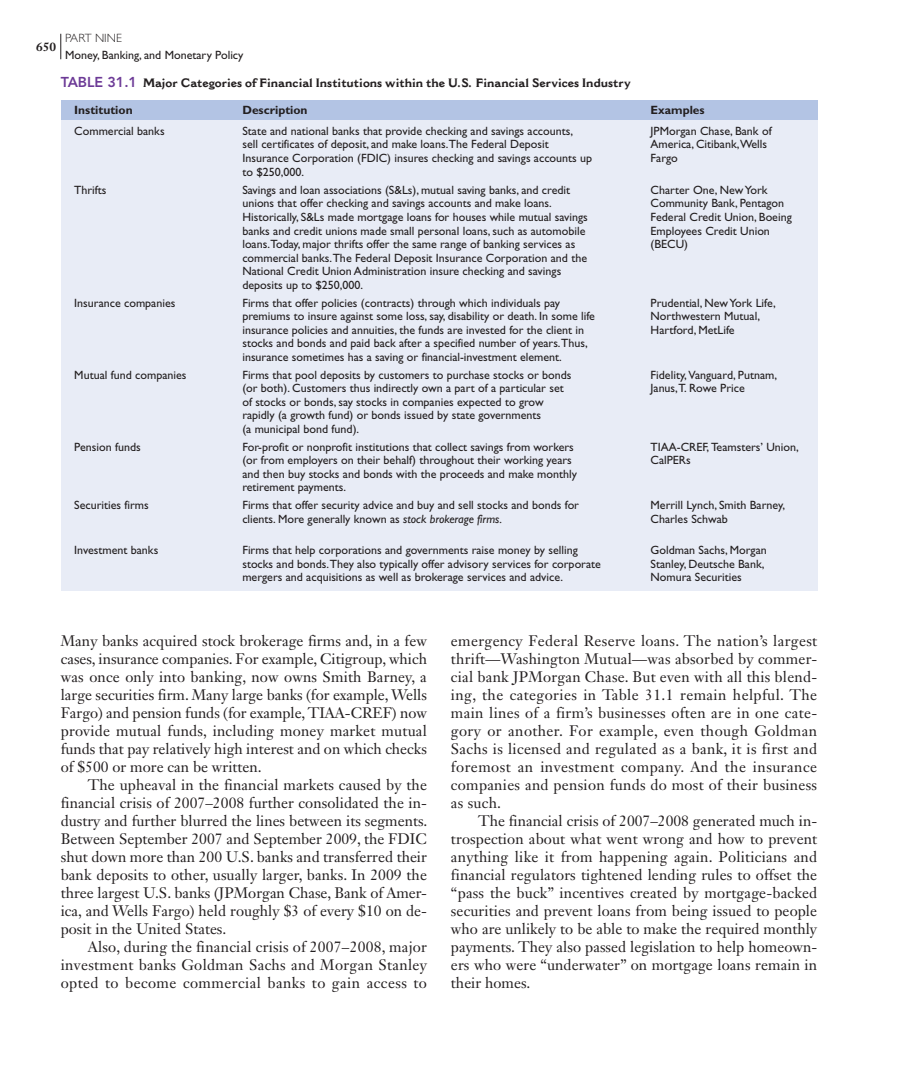
<style>
.page{position:relative;width:905px;height:1067px;background:#fff}
.page>*{position:absolute;margin:0;border:0;box-sizing:border-box;transform-origin:0 0}
.t1{font:15px/18px "Janson Text LT Std";letter-spacing:.005em;color:#231f20;text-align:justify}
.t2{font:12px/13.5px "Gill Sans Std";color:#231f20}
.t3{font:700 12px "Cantoria MT Std";color:#231f20}
.t4{font:700 12px "Gill Sans Std";color:#231f20}
.t5{font:300 12px "Gill Sans Std";color:#231f20}
.t6{font:700 12px "Janson Text LT Std";color:#231f20}
.s1{font-family:"Avenir LT Std";font-weight:800;font-size:14.25px;color:#6c3a96}
.s2{font-style:italic}
</style>
<div class="page">
<svg style="left:60px;top:34px;width:1px;height:25px"></svg>
<div style="left:61px;top:118px;width:756px;height:472px;background:#e8ecf6"></div>
<div style="left:61px;top:101px;width:756px;height:19px;background:#b3c4e4"></div>
<p class="t6" style="left:36px;top:42px;width:22px">650</p>
<p class="t5" style="left:65px;top:33px;width:58px">PART NINE</p>
<p class="t2" style="left:65px;top:49px;width:180px">Money, Banking, and Monetary Policy</p>
<p class="t3" style="left:61px;top:78px;width:571px"><span class="s1">TABLE 31.1</span> Major Categories of Financial Institutions within the U.S. Financial Services Industry</p>
<p class="t4" style="left:74px;top:105px;width:60px">Institution</p>
<p class="t4" style="left:242px;top:105px;width:67px">Description</p>
<p class="t4" style="left:650px;top:105px;width:56px">Examples</p>
<p class="t2" style="left:74px;top:125px;width:92px">Commercial banks</p>
<p class="t2" style="left:242px;top:125px;width:332px">State and national banks that provide checking and savings accounts,</p>
<p class="t2" style="left:650px;top:125px;width:123px">JPMorgan Chase, Bank of</p>
<p class="t2" style="left:242px;top:138px;width:308px">sell certificates of deposit, and make loans.The Federal Deposit</p>
<p class="t2" style="left:650px;top:138px;width:118px">America, Citibank,Wells</p>
<p class="t2" style="left:242px;top:153px;width:351px">Insurance Corporation (FDIC) insures checking and savings accounts up</p>
<p class="t2" style="left:650px;top:153px;width:29px">Fargo</p>
<p class="t2" style="left:242px;top:166px;width:63px">to $250,000.</p>
<p class="t2" style="left:74px;top:184px;width:34px">Thrifts</p>
<p class="t2" style="left:242px;top:184px;width:329px">Savings and loan associations (S&amp;Ls), mutual saving banks, and credit</p>
<p class="t2" style="left:650px;top:184px;width:118px">Charter One, New York</p>
<p class="t2" style="left:242px;top:198px;width:311px">unions that offer checking and savings accounts and make loans.</p>
<p class="t2" style="left:650px;top:198px;width:135px">Community Bank, Pentagon</p>
<p class="t2" style="left:242px;top:211px;width:347px">Historically, S&amp;Ls made mortgage loans for houses while mutual savings</p>
<p class="t2" style="left:650px;top:211px;width:143px">Federal Credit Union, Boeing</p>
<p class="t2" style="left:242px;top:225px;width:344px">banks and credit unions made small personal loans, such as automobile</p>
<p class="t2" style="left:650px;top:225px;width:121px">Employees Credit Union</p>
<p class="t2" style="left:242px;top:238px;width:334px">loans.Today, major thrifts offer the same range of banking services as</p>
<p class="t2" style="left:650px;top:238px;width:39px">(BECU)</p>
<p class="t2" style="left:242px;top:252px;width:346px">commercial banks.The Federal Deposit Insurance Corporation and the<br>National Credit Union Administration insure checking and savings deposits up to $250,000.</p>
<p class="t2" style="left:74px;top:297px;width:103px">Insurance companies</p>
<p class="t2" style="left:242px;top:297px;width:319px">Firms that offer policies (contracts) through which individuals pay</p>
<p class="t2" style="left:650px;top:297px;width:127px">Prudential, New York Life,</p>
<p class="t2" style="left:242px;top:310px;width:354px">premiums to insure against some loss, say, disability or death. In some life</p>
<p class="t2" style="left:650px;top:310px;width:111px">Northwestern Mutual,</p>
<p class="t2" style="left:242px;top:324px;width:343px">insurance policies and annuities, the funds are invested for the client in</p>
<p class="t2" style="left:650px;top:324px;width:86px">Hartford, MetLife</p>
<p class="t2" style="left:242px;top:337px;width:347px">stocks and bonds and paid back after a specified number of years.Thus, insurance sometimes has a saving or financial-investment element.</p>
<p class="t2" style="left:74px;top:369px;width:114px">Mutual fund companies</p>
<p class="t2" style="left:242px;top:369px;width:331px">Firms that pool deposits by customers to purchase stocks or bonds</p>
<p class="t2" style="left:650px;top:369px;width:128px">Fidelity, Vanguard, Putnam,</p>
<p class="t2" style="left:242px;top:382px;width:323px">(or both). Customers thus indirectly own a part of a particular set</p>
<p class="t2" style="left:650px;top:382px;width:96px">Janus,T. Rowe Price</p>
<p class="t2" style="left:242px;top:396px;width:303px">of stocks or bonds, say stocks in companies expected to grow rapidly (a growth fund) or bonds issued by state governments (a municipal bond fund).</p>
<p class="t2" style="left:74px;top:441px;width:68px">Pension funds</p>
<p class="t2" style="left:242px;top:441px;width:333px">For-profit or nonprofit institutions that collect savings from workers</p>
<p class="t2" style="left:650px;top:441px;width:150px">TIAA-CREF, Teamsters’ Union,</p>
<p class="t2" style="left:242px;top:454px;width:331px">(or from employers on their behalf) throughout their working years</p>
<p class="t2" style="left:650px;top:454px;width:42px">CalPERs</p>
<p class="t2" style="left:242px;top:468px;width:336px">and then buy stocks and bonds with the proceeds and make monthly retirement payments.</p>
<p class="t2" style="left:74px;top:499px;width:76px">Securities firms</p>
<p class="t2" style="left:242px;top:499px;width:338px">Firms that offer security advice and buy and sell stocks and bonds for</p>
<p class="t2" style="left:650px;top:499px;width:136px">Merrill Lynch, Smith Barney,</p>
<p class="t2" style="left:242px;top:513px;width:261px">clients. More generally known as <span class="s2">stock brokerage firms.</span></p>
<p class="t2" style="left:650px;top:513px;width:79px">Charles Schwab</p>
<p class="t2" style="left:74px;top:544px;width:86px">Investment banks</p>
<p class="t2" style="left:242px;top:544px;width:337px">Firms that help corporations and governments raise money by selling</p>
<p class="t2" style="left:650px;top:544px;width:118px">Goldman Sachs, Morgan</p>
<p class="t2" style="left:242px;top:558px;width:360px">stocks and bonds.They also typically offer advisory services for corporate</p>
<p class="t2" style="left:650px;top:558px;width:115px">Stanley, Deutsche Bank,</p>
<p class="t2" style="left:242px;top:571px;width:322px">mergers and acquisitions as well as brokerage services and advice.</p>
<p class="t2" style="left:650px;top:571px;width:93px">Nomura Securities</p>
<p class="t1" style="left:61px;top:633px;width:368px">Many banks acquired stock brokerage firms and, in a few cases, insurance companies. For example, Citigroup, which was once only into banking, now owns Smith Barney, a large securities firm. Many large banks (for example, Wells Fargo) and pension funds (for example, TIAA-CREF) now provide mutual funds, including money market mutual funds that pay relatively high interest and on which checks of $500 or more can be written.</p>
<p class="t1" style="left:61px;top:777px;width:368px;text-indent:27px">The upheaval in the financial markets caused by the financial crisis of 2007–2008 further consolidated the in&shy;dustry and further blurred the lines between its segments.<br>Between September 2007 and September 2009, the FDIC shut down more than 200 U.S. banks and transferred their bank deposits to other, usually larger, banks. In 2009 the three largest U.S. banks (JPMorgan Chase, Bank of Amer&shy;ica, and Wells Fargo) held roughly $3 of every $10 on de&shy;posit in the United States.</p>
<p class="t1" style="left:61px;top:939px;width:368px;text-indent:27px">Also, during the financial crisis of 2007–2008, major investment banks Goldman Sachs and Morgan Stanley opted to become commercial banks to gain access to</p>
<p class="t1" style="left:451px;top:633px;width:368px">emergency Federal Reserve loans. The nation’s largest thrift—Washington Mutual—was absorbed by commer&shy;cial bank JPMorgan Chase. But even with all this blend&shy;ing, the categories in Table 31.1 remain helpful. The main lines of a firm’s businesses often are in one cate&shy;gory or another. For example, even though Goldman Sachs is licensed and regulated as a bank, it is first and foremost an investment company. And the insurance companies and pension funds do most of their business as such.</p>
<p class="t1" style="left:451px;top:813px;width:368px;text-indent:27px">The financial crisis of 2007–2008 generated much in&shy;trospection about what went wrong and how to prevent anything like it from happening again. Politicians and financial regulators tightened lending rules to offset the “pass the buck” incentives created by mortgage-backed securities and prevent loans from being issued to people who are unlikely to be able to make the required monthly payments. They also passed legislation to help homeown&shy;ers who were “underwater” on mortgage loans remain in their homes.</p>
</div>
